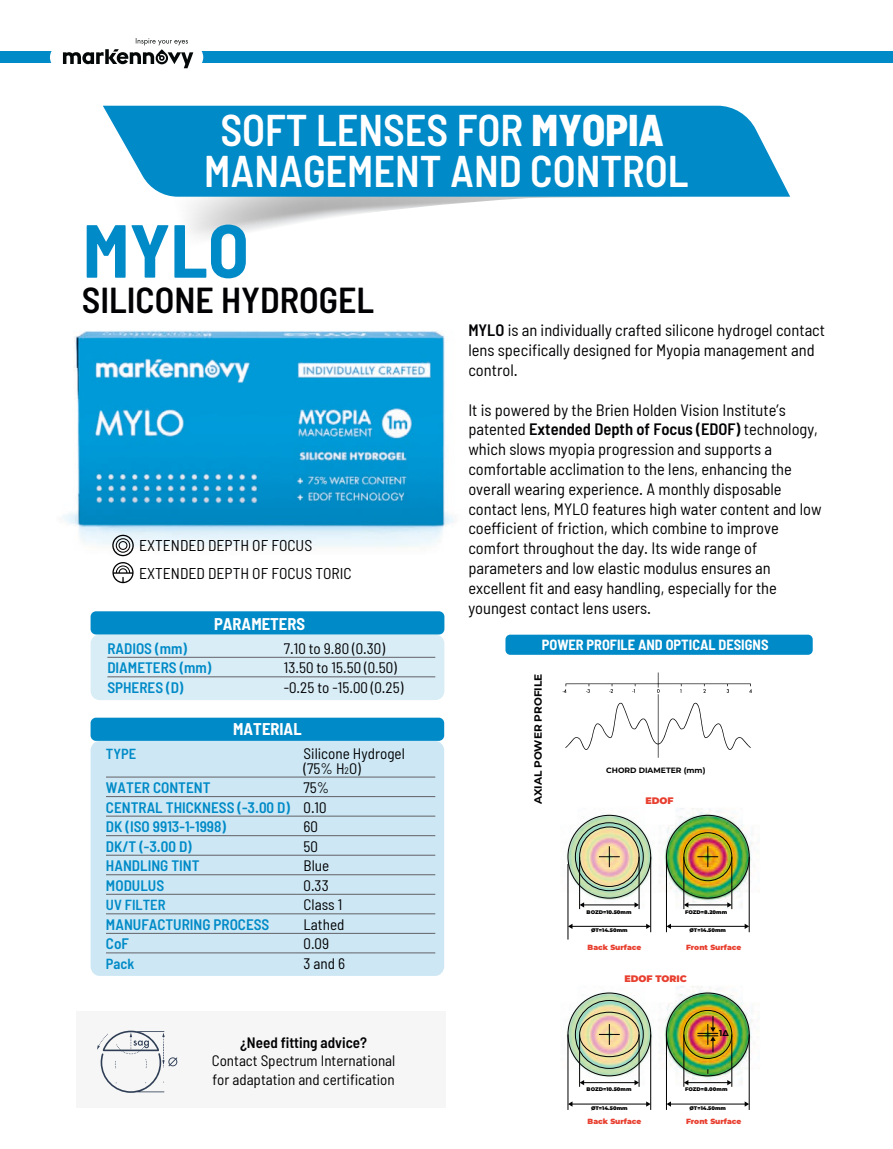
<style>
.page{position:relative;width:893px;height:1149px;background:#fff}
.page>*{position:absolute;margin:0;border:0;box-sizing:border-box;transform-origin:0 0}
.t1{font:700 semi-condensed 75px "Barlow";color:#008ac7}
.t2{font:600 semi-condensed 44.25px/40.3px "Barlow";color:#fff;text-align:center;scale:.95 1}
.t3{font:600 semi-condensed 36px "Barlow";color:#020204}
.t4{font:700 semi-condensed 16.65px "Barlow";color:#fff}
.t5{font:semi-condensed 16.5px/19.8px "Barlow";color:#020204}
.t6{font:semi-condensed 15.6px/27.2px "Barlow";color:#020204}
.t7{font:semi-condensed 15.15px/19.5px "Barlow";color:#020204}
.t8{font:600 semi-condensed 15.15px/19.5px "Barlow";color:#008ac7}
.t9{font:600 semi-condensed 15.15px "Barlow";color:#020204}
.t10{font:600 semi-condensed 14.55px "Barlow";color:#008ac7}
.t11{font:700 semi-condensed 14.4px "Barlow";color:#fff}
.t12{font:700 10.5px "Montserrat";color:#020203}
.t13{font:900 9.45px "Montserrat";color:#e84030}
.t14{font:700 8.4px "Montserrat";color:#020203}
.t15{font:700 7.65px "Montserrat";color:#020203}
.t16{font:900 7.5px "Montserrat";color:#e84030}
.t17{font:900 5.25px "Montserrat";color:#020203}
.s1{font-weight:800}
.s2{font-size:9.45px;color:#020203}
.s3{font-weight:600}
</style>
<div class="page">
<img style="left:62px;top:330px;width:392px;height:217px">
<svg style="left:189px;top:197px;width:410px;height:41px"></svg>
<svg style="left:103px;top:106px;width:687px;height:91px;fill:#008ac7"></svg>
<div style="left:76px;top:1010px;width:370px;height:96px;background:#f6f6f6"></div>
<svg style="left:97px;top:1030px;width:80px;height:62px"></svg>
<div style="left:0;top:51px;width:893px;height:11px;background:#008ac7"></div>
<div style="left:50px;top:27px;width:153px;height:61px;background:#fff;border-radius:50%"></div>
<svg style="left:63px;top:38px;width:130px;height:30px"></svg>
<svg style="left:112px;top:534px;width:22px;height:49px"></svg>
<div style="left:91px;top:717px;width:353px;height:23px;background:#008ac7;border-radius:5px"></div>
<div style="left:91px;top:611px;width:353px;height:23px;background:#008ac7;border-radius:5px"></div>
<div style="left:91px;top:634px;width:353px;height:66px;background:#d9edf6;border-radius:9px"></div>
<div style="left:91px;top:740px;width:353px;height:235px;background:#cde8f4;border-radius:9px"></div>
<hr style="left:107px;top:656px;width:328px;height:1px;background:#636167">
<hr style="left:107px;top:676px;width:328px;height:1px;background:#636167">
<hr style="left:106px;top:776px;width:329px;height:1px;background:#636167">
<hr style="left:106px;top:796px;width:329px;height:1px;background:#636167">
<hr style="left:106px;top:815px;width:329px;height:1px;background:#636167">
<hr style="left:106px;top:835px;width:329px;height:1px;background:#636167">
<hr style="left:106px;top:854px;width:329px;height:1px;background:#636167">
<hr style="left:106px;top:874px;width:329px;height:1px;background:#636167">
<hr style="left:106px;top:893px;width:329px;height:1px;background:#636167">
<hr style="left:106px;top:913px;width:329px;height:1px;background:#636167">
<hr style="left:106px;top:932px;width:329px;height:1px;background:#636167">
<hr style="left:106px;top:952px;width:329px;height:1px;background:#636167">
<div style="left:505px;top:634px;width:308px;height:20px;background:#008ac7;border-radius:5px"></div>
<img style="left:651px;top:808px;width:102px;height:113px">
<img style="left:651px;top:986px;width:102px;height:113px">
<img style="left:566px;top:808px;width:98px;height:104px">
<svg style="left:599px;top:846px;width:21px;height:20px"></svg>
<div style="left:579px;top:826px;width:60px;height:60px;border:1px solid #020203;border-radius:50%"></div>
<div style="left:575px;top:822px;width:69px;height:68px;border:1px solid #020203;border-radius:50%"></div>
<svg style="left:697px;top:846px;width:21px;height:20px"></svg>
<div style="left:683px;top:832px;width:49px;height:48px;border:1px solid #020203;border-radius:50%"></div>
<hr style="left:579px;top:856px;width:1px;height:52px;background:#020203">
<hr style="left:650px;top:856px;width:1px;height:75px;background:#020203">
<hr style="left:639px;top:856px;width:1px;height:52px;background:#020203">
<hr style="left:583px;top:904px;width:52px;height:1px;background:#020203">
<svg style="left:580px;top:902px;width:4px;height:5px"></svg>
<svg style="left:634px;top:902px;width:5px;height:5px"></svg>
<hr style="left:572px;top:925px;width:75px;height:1px;background:#020203">
<svg style="left:646px;top:923px;width:5px;height:5px"></svg>
<hr style="left:683px;top:856px;width:1px;height:52px;background:#020203">
<hr style="left:666px;top:856px;width:1px;height:75px;background:#020203">
<hr style="left:749px;top:856px;width:1px;height:75px;background:#020203">
<hr style="left:731px;top:856px;width:1px;height:52px;background:#020203">
<hr style="left:688px;top:904px;width:40px;height:1px;background:#020203">
<svg style="left:684px;top:902px;width:4px;height:5px"></svg>
<svg style="left:727px;top:902px;width:5px;height:5px"></svg>
<hr style="left:670px;top:925px;width:75px;height:1px;background:#020203">
<svg style="left:667px;top:923px;width:4px;height:5px"></svg>
<svg style="left:745px;top:923px;width:4px;height:5px"></svg>
<svg style="left:563px;top:672px;width:189px;height:85px"></svg>
<img style="left:566px;top:986px;width:98px;height:103px">
<svg style="left:599px;top:1023px;width:21px;height:21px"></svg>
<div style="left:579px;top:1011px;width:60px;height:45px;border:1px solid #020203;border-radius:50%"></div>
<div style="left:575px;top:999px;width:69px;height:69px;border:1px solid #020203;border-radius:50%"></div>
<div style="left:683px;top:1009px;width:49px;height:49px;border:1px solid #020203;border-radius:50%"></div>
<hr style="left:579px;top:1034px;width:1px;height:52px;background:#020203">
<hr style="left:650px;top:1034px;width:1px;height:75px;background:#020203">
<hr style="left:639px;top:1034px;width:1px;height:52px;background:#020203">
<hr style="left:583px;top:1081px;width:52px;height:1px;background:#020203">
<svg style="left:580px;top:1079px;width:4px;height:5px"></svg>
<svg style="left:634px;top:1079px;width:5px;height:5px"></svg>
<hr style="left:572px;top:1103px;width:75px;height:1px;background:#020203">
<svg style="left:569px;top:1101px;width:3px;height:5px"></svg>
<svg style="left:646px;top:1101px;width:5px;height:5px"></svg>
<hr style="left:683px;top:1034px;width:1px;height:52px;background:#020203">
<hr style="left:666px;top:1034px;width:1px;height:75px;background:#020203">
<hr style="left:749px;top:1034px;width:1px;height:75px;background:#020203">
<hr style="left:731px;top:1034px;width:1px;height:52px;background:#020203">
<hr style="left:688px;top:1081px;width:40px;height:1px;background:#020203">
<svg style="left:684px;top:1079px;width:4px;height:5px"></svg>
<svg style="left:727px;top:1079px;width:5px;height:5px"></svg>
<hr style="left:670px;top:1103px;width:75px;height:1px;background:#020203">
<svg style="left:667px;top:1101px;width:4px;height:5px"></svg>
<svg style="left:745px;top:1101px;width:4px;height:5px"></svg>
<hr style="left:568px;top:863px;width:1px;height:76px;background:#020203">
<hr style="left:568px;top:1034px;width:1px;height:75px;background:#020203">
<svg style="left:697px;top:1015px;width:21px;height:36px"></svg>
<h2 class="t2" style="left:204px;top:109px;width:511px">SOFT LENSES FOR <span class="s1">MYOPIA<br></span>MANAGEMENT AND CONTROL</h2>
<h1 class="t1" style="left:83px;top:204px;width:168px">MYLO</h1>
<h3 class="t3" style="left:82px;top:278px;width:294px">SILICONE HYDROGEL</h3>
<p class="t6" style="left:139px;top:531px;width:214px">EXTENDED DEPTH OF FOCUS<br>EXTENDED DEPTH OF FOCUS TORIC</p>
<p class="t4" style="left:214px;top:613px;width:92px">PARAMETERS</p>
<p class="t8" style="left:107px;top:637px;width:106px;line-height:20px">RADIOS (mm)<br>DIAMETERS (mm)<br>SPHERES (D)</p>
<p class="t7" style="left:284px;top:637px;width:121px;line-height:20px">7.10 to 9.80 (0.30)<br>13.50 to 15.50 (0.50) -0.25 to -15.00 (0.25)</p>
<p class="t4" style="left:233px;top:718px;width:70px">MATERIAL</p>
<p class="t10" style="left:106px;top:744px;width:32px">TYPE</p>
<p class="t8" style="left:106px;top:777px;width:186px">WATER CONTENT<br>CENTRAL THICKNESS (-3.00 D)<br>DK (ISO 9913-1-1998)<br>DK/T (-3.00 D)<br>HANDLING TINT<br>MODULUS</p>
<p class="t10" style="left:106px;top:895px;width:61px">UV FILTER</p>
<p class="t8" style="left:106px;top:913px;width:165px">MANUFACTURING PROCESS<br>CoF</p>
<p class="t10" style="left:106px;top:954px;width:30px">Pack</p>
<p class="t7" style="left:304px;top:745px;width:103px;line-height:15.1px">Silicone Hydrogel (75% H<span class="s2">2</span>O)</p>
<p class="t7" style="left:304px;top:777px;width:43px">75%<br>0.10<br>60<br>50<br>Blue<br>0.33<br>Class 1<br>Lathed<br>0.09<br>3 and 6</p>
<p class="t9" style="left:240px;top:1033px;width:129px">¿Need fitting advice?</p>
<p class="t7" style="left:212px;top:1051px;width:185px;line-height:18.1px">Contact Spectrum International for adaptation and certification</p>
<p class="t5" style="left:468px;top:320px;width:358px"><span class="s3">MYLO</span> is an individually crafted silicone hydrogel contact lens specifically designed for Myopia management and control.</p>
<p class="t5" style="left:468px;top:399px;width:355px">It is powered by the Brien Holden Vision Institute’s patented <span class="s3">Extended Depth of Focus (EDOF)</span> technology, which slows myopia progression and supports a comfortable acclimation to the lens, enhancing the overall wearing experience. A monthly disposable contact lens, MYLO features high water content and low coefficient of friction, which combine to improve comfort throughout the day. Its wide range of parameters and low elastic modulus ensures an excellent fit and easy handling, especially for the youngest contact lens users.</p>
<p class="t11" style="left:542px;top:635px;width:228px">POWER PROFILE AND OPTICAL DESIGNS</p>
<p class="t12" style="left:530px;top:804px;width:132px;rotate:-90deg">AXIAL POWER PROFILE</p>
<p class="t15" style="left:606px;top:764px;width:101px">CHORD DIAMETER (mm)</p>
<p class="t13" style="left:645px;top:793px;width:30px">EDOF</p>
<p class="t17" style="left:587px;top:907px;width:46px">BOZD=10.50mm</p>
<p class="t17" style="left:591px;top:926px;width:38px">ØT=14.50mm</p>
<p class="t16" style="left:588px;top:940px;width:55px">Back Surface</p>
<p class="t17" style="left:685px;top:907px;width:43px">FOZD=8.20mm</p>
<p class="t17" style="left:690px;top:926px;width:38px">ØT=14.50mm</p>
<p class="t16" style="left:686px;top:940px;width:57px">Front Surface</p>
<p class="t13" style="left:624px;top:971px;width:64px">EDOF TORIC</p>
<p class="t14" style="left:719px;top:1026px;width:11px">1Δ</p>
<p class="t17" style="left:587px;top:1085px;width:46px">BOZD=10.50mm</p>
<p class="t17" style="left:591px;top:1103px;width:38px">ØT=14.50mm</p>
<p class="t17" style="left:685px;top:1085px;width:44px">FOZD=8.00mm</p>
<p class="t17" style="left:690px;top:1103px;width:38px">ØT=14.50mm</p>
<p class="t16" style="left:588px;top:1115px;width:55px">Back Surface</p>
<p class="t16" style="left:686px;top:1115px;width:57px">Front Surface</p>
</div>
